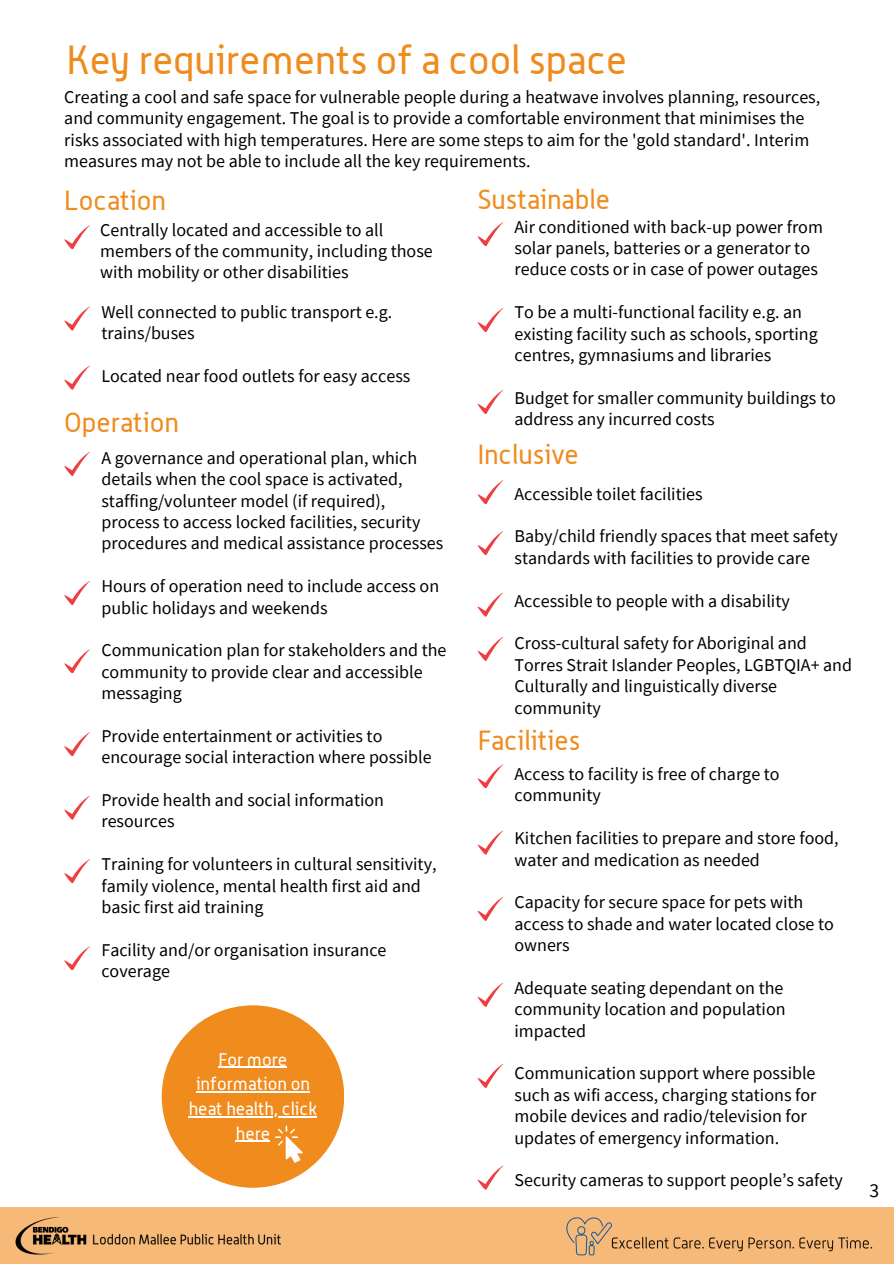
<style>
.page{position:relative;width:894px;height:1264px;background:#fff}
.page>*{position:absolute;margin:0;border:0;box-sizing:border-box;transform-origin:0 0}
.t1{font:39.6px "Alwyn";color:#f08b1d}
.t2{font:27px "Alwyn";color:#f08b1d}
.t3{font:19.65px "Source Sans Pro";color:#000}
.t4{font:18px/21.3px "Source Sans Pro";color:#000}
.t5{font:17.85px/24.8px "Alwyn";color:#fff;text-align:center}
</style>
<div class="page">
<svg style="left:477px;top:480px;width:26px;height:24px"></svg>
<svg style="left:477px;top:531px;width:26px;height:23px"></svg>
<svg style="left:477px;top:592px;width:26px;height:24px"></svg>
<svg style="left:64px;top:225px;width:26px;height:24px"></svg>
<svg style="left:64px;top:306px;width:26px;height:24px"></svg>
<svg style="left:64px;top:365px;width:26px;height:24px"></svg>
<svg style="left:477px;top:222px;width:26px;height:24px"></svg>
<svg style="left:477px;top:308px;width:26px;height:24px"></svg>
<svg style="left:477px;top:897px;width:26px;height:23px"></svg>
<svg style="left:477px;top:830px;width:26px;height:24px"></svg>
<svg style="left:477px;top:983px;width:26px;height:23px"></svg>
<svg style="left:477px;top:1064px;width:26px;height:23px"></svg>
<svg style="left:477px;top:1165px;width:26px;height:24px"></svg>
<svg style="left:477px;top:764px;width:26px;height:24px"></svg>
<svg style="left:64px;top:452px;width:26px;height:23px"></svg>
<svg style="left:64px;top:581px;width:26px;height:23px"></svg>
<svg style="left:64px;top:649px;width:26px;height:24px"></svg>
<svg style="left:64px;top:732px;width:26px;height:23px"></svg>
<svg style="left:64px;top:859px;width:26px;height:23px"></svg>
<svg style="left:64px;top:795px;width:26px;height:24px"></svg>
<svg style="left:64px;top:946px;width:26px;height:23px"></svg>
<div style="left:162px;top:1005px;width:182px;height:182px;background:#f08b1d;border-radius:50%"></div>
<svg style="left:275px;top:1125px;width:28px;height:37px"></svg>
<hr style="left:218px;top:1066px;width:69px;height:1px;background:#fff">
<hr style="left:196px;top:1091px;width:114px;height:1px;background:#fff">
<hr style="left:189px;top:1116px;width:128px;height:1px;background:#fff">
<hr style="left:236px;top:1140px;width:34px;height:1px;background:#fff">
<svg style="left:477px;top:390px;width:26px;height:23px"></svg>
<svg style="left:477px;top:637px;width:26px;height:23px"></svg>
<div style="left:0;top:1207px;width:893px;height:56px;background:#f6b977"></div>
<img style="left:566px;top:1217px;width:307px;height:39px">
<img style="left:15px;top:1217px;width:266px;height:38px">
<p class="t1" style="left:67px;top:37px;width:561px">Key requirements of a cool space</p>
<p class="t4" style="left:64px;top:86px;width:757px">Creating a cool and safe space for vulnerable people during a heatwave involves planning, resources, and community engagement. The goal is to provide a comfortable environment that minimises the risks associated with high temperatures. Here are some steps to aim for the 'gold standard'. Interim measures may not be able to include all the key requirements.</p>
<p class="t2" style="left:64px;top:185px;width:103px">Location</p>
<p class="t4" style="left:100px;top:218px;width:334px">Centrally located and accessible to all members of the community, including those with mobility or other disabilities</p>
<p class="t4" style="left:101px;top:301px;width:292px">Well connected to public transport e.g. trains/buses</p>
<h2 class="t4" style="left:101px;top:365px;width:310px">Located near food outlets for easy access</h2>
<p class="t2" style="left:64px;top:406px;width:116px">Operation</p>
<p class="t4" style="left:101px;top:447px;width:343px">A governance and operational plan, which details when the cool space is activated, staffing/volunteer model (if required), process to access locked facilities, security procedures and medical assistance processes</p>
<p class="t4" style="left:101px;top:575px;width:339px">Hours of operation need to include access on public holidays and weekends</p>
<p class="t4" style="left:101px;top:639px;width:346px">Communication plan for stakeholders and the community to provide clear and accessible messaging</p>
<h2 class="t4" style="left:101px;top:725px;width:331px">Provide entertainment or activities to encourage social interaction where possible</h2>
<p class="t4" style="left:101px;top:789px;width:284px">Provide health and social information resources</p>
<p class="t4" style="left:101px;top:853px;width:336px">Training for volunteers in cultural sensitivity, family violence, mental health first aid and basic first aid training</p>
<p class="t4" style="left:101px;top:938px;width:286px">Facility and/or organisation insurance coverage</p>
<p class="t5" style="left:196px;top:1046px;width:115px">For more information on</p>
<p class="t5" style="left:189px;top:1096px;width:130px">heat health, click here</p>
<p class="t2" style="left:477px;top:184px;width:134px">Sustainable</p>
<p class="t4" style="left:514px;top:216px;width:310px">Air conditioned with back-up power from solar panels, batteries or a generator to reduce costs or in case of power outages</p>
<p class="t4" style="left:514px;top:301px;width:305px">To be a multi-functional facility e.g. an existing facility such as schools, sporting centres, gymnasiums and libraries</p>
<p class="t4" style="left:514px;top:387px;width:323px">Budget for smaller community buildings to address any incurred costs</p>
<p class="t2" style="left:477px;top:438px;width:102px">Inclusive</p>
<p class="t4" style="left:514px;top:482px;width:189px">Accessible toilet facilities</p>
<h2 class="t4" style="left:514px;top:525px;width:325px">Baby/child friendly spaces that meet safety standards with facilities to provide care</h2>
<p class="t4" style="left:514px;top:589px;width:277px">Accessible to people with a disability</p>
<p class="t4" style="left:514px;top:632px;width:339px">Cross-cultural safety for Aboriginal and Torres Strait Islander Peoples, LGBTQIA+ and Culturally and linguistically diverse community</p>
<p class="t2" style="left:477px;top:724px;width:104px">Facilities</p>
<p class="t4" style="left:514px;top:763px;width:266px">Access to facility is free of charge to community</p>
<p class="t4" style="left:514px;top:827px;width:325px">Kitchen facilities to prepare and store food, water and medication as needed</p>
<p class="t4" style="left:514px;top:891px;width:321px">Capacity for secure space for pets with access to shade and water located close to owners</p>
<p class="t4" style="left:514px;top:976px;width:272px;text-align:justify">Adequate seating dependant on the community location and population impacted</p>
<p class="t4" style="left:514px;top:1062px;width:303px">Communication support where possible such as wifi access, charging stations for mobile devices and radio/television for updates of emergency information.</p>
<p class="t4" style="left:514px;top:1169px;width:330px">Security cameras to support people’s safety</p>
<h1 class="t3" style="left:869px;top:1177px;width:11px">3</h1>
</div>
